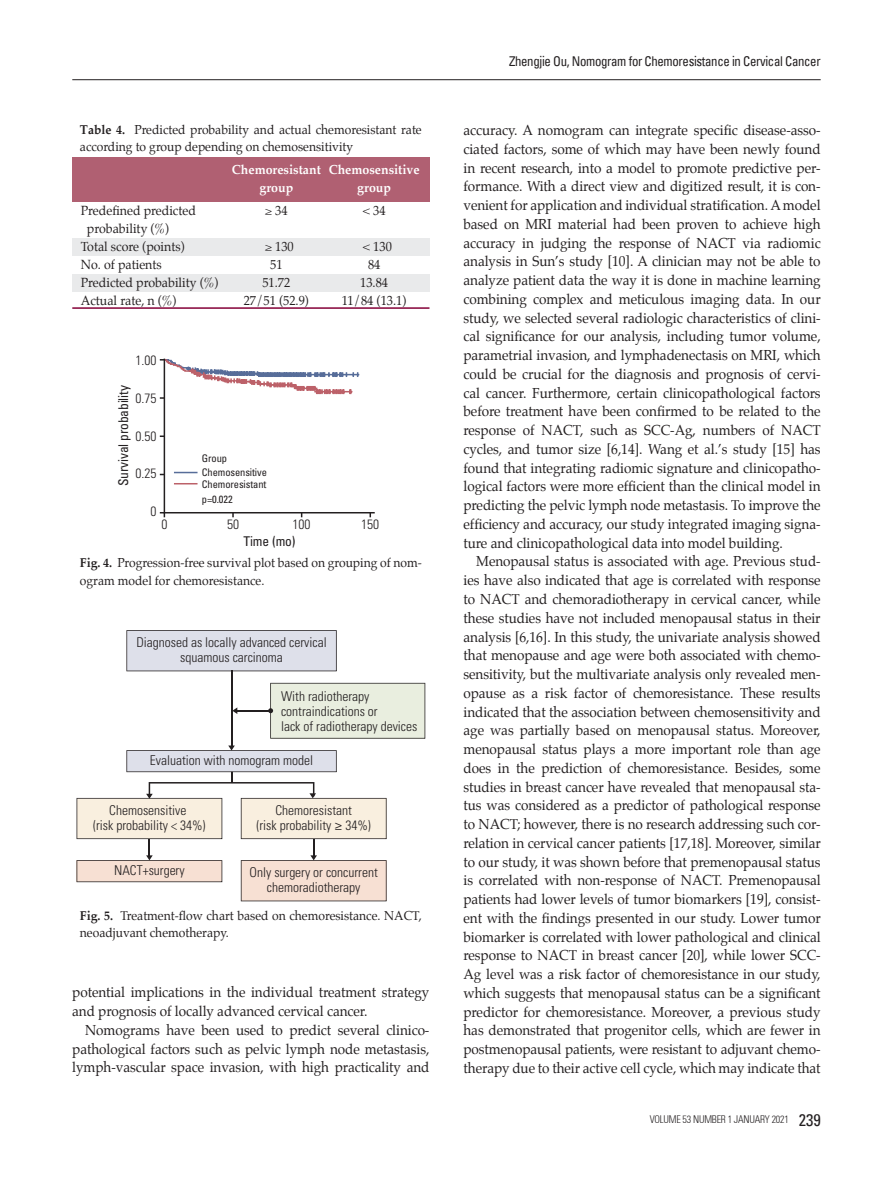
<style>
.page{position:relative;width:893px;height:1191px;background:#fff}
.page>*{position:absolute;margin:0;border:0;box-sizing:border-box;transform-origin:0 0}
.t1{font:14.25px/18.8px "Palatino";letter-spacing:-.005em;color:#231f20;text-align:justify;scale:.95 1}
.t2{font:300 condensed 13.5px/15px "Univers";color:#231f20;text-align:center}
.t3{font:condensed 13.5px "Univers";letter-spacing:-.025em;color:#231f20;scale:.95 1}
.t4{font:condensed 13.5px "Univers";letter-spacing:-.025em;color:#231f20}
.t5{font:13.05px "Palatino";color:#231f20;scale:.95 1}
.t6{font:700 13.05px "Palatino";color:#fff;scale:.95 1}
.t7{font:12.75px/17.2px "Palatino";color:#231f20;scale:.95 1}
.t8{font:condensed 10.5px/12.1px "Univers";letter-spacing:-.01em;color:#231f20}
.t9{font:300 condensed 10.5px "Univers";letter-spacing:-.02em;color:#231f20;scale:.95 1}
.s1{font-weight:700}
.s2{font-family:"Myriad Pro";font-weight:400;font-stretch:normal}
.s3{font-weight:400;font-size:16.5px}
</style>
<div class="page">
<hr style="left:72px;top:79px;width:749px;height:1px;background:#231f20">
<svg style="left:160px;top:358px;width:215px;height:159px"></svg>
<div style="left:72px;top:157px;width:357px;height:45px;background:#b06072"></div>
<div style="left:72px;top:238px;width:357px;height:17px;background:#e9eaeb"></div>
<div style="left:72px;top:274px;width:357px;height:17px;background:#e9eaeb"></div>
<hr style="left:72px;top:307px;width:357px;height:2px;background:#840037">
<div style="left:126px;top:630px;width:211px;height:41px;background:#dee0ea"></div>
<svg style="left:232px;top:707px;width:5px;height:7px"></svg>
<hr style="left:231px;top:671px;width:1px;height:77px;background:#231f20">
<svg style="left:77px;top:745px;width:310px;height:156px"></svg>
<hr style="left:235px;top:710px;width:36px;height:1px;background:#231f20">
<div style="left:268px;top:683px;width:157px;height:55px;background:#e9eedf"></div>
<p class="t7" style="left:80px;top:121px;width:361px"><span class="s1">Table 4.</span> Predicted probability and actual chemoresistant rate according to group depending on chemosensitivity</p>
<p class="t6" style="left:232px;top:159px;width:199px">Chemoresistant Chemosensitive</p>
<p class="t6" style="left:259px;top:177px;width:37px">group</p>
<p class="t6" style="left:357px;top:177px;width:37px">group</p>
<p class="t5" style="left:81px;top:199px;width:123px">Predefined predicted</p>
<p class="t5" style="left:265px;top:199px;width:25px">≥ 34</p>
<p class="t5" style="left:363px;top:199px;width:26px">&lt; 34</p>
<p class="t5" style="left:87px;top:217px;width:88px">probability (%)</p>
<p class="t5" style="left:81px;top:235px;width:111px">Total score (points)</p>
<p class="t5" style="left:265px;top:235px;width:32px">≥ 130</p>
<p class="t5" style="left:363px;top:235px;width:32px">&lt; 130</p>
<p class="t5" style="left:81px;top:253px;width:87px">No. of patients</p>
<p class="t5" style="left:270px;top:253px;width:15px">51</p>
<p class="t5" style="left:368px;top:253px;width:15px">84</p>
<p class="t5" style="left:81px;top:271px;width:147px">Predicted probability (%)</p>
<p class="t5" style="left:262px;top:271px;width:31px">51.72</p>
<p class="t5" style="left:360px;top:271px;width:31px">13.84</p>
<p class="t5" style="left:81px;top:289px;width:102px">Actual rate, n (%)</p>
<p class="t5" style="left:244px;top:289px;width:70px">27/51 (52.9)</p>
<p class="t5" style="left:342px;top:289px;width:70px">11/84 (13.1)</p>
<p class="t2" style="left:135px;top:352px;width:22px">1.00</p>
<p class="t4" style="left:114px;top:486px;width:102px;rotate:-90deg">Survival probability</p>
<p class="t2" style="left:135px;top:390px;width:22px">0.75</p>
<p class="t2" style="left:135px;top:428px;width:22px">0.50</p>
<p class="t2" style="left:135px;top:466px;width:22px">0.25</p>
<p class="t2" style="left:150px;top:504px;width:7px">0</p>
<p class="t8" style="left:202px;top:451px;width:27px">Group</p>
<p class="t8" style="left:202px;top:465px;width:67px">Chemosensitive<br>Chemoresistant</p>
<p class="t8" style="left:202px;top:492px;width:32px">p=0.022</p>
<p class="t2" style="left:161px;top:517px;width:7px">0</p>
<p class="t2" style="left:227px;top:517px;width:13px">50</p>
<p class="t2" style="left:293px;top:517px;width:19px">100</p>
<p class="t2" style="left:361px;top:517px;width:19px">150</p>
<p class="t4" style="left:243px;top:532px;width:54px">Time (mo)</p>
<p class="t7" style="left:80px;top:554px;width:361px"><span class="s1">Fig. 4.</span> Progression-free survival plot based on grouping of nom&shy;ogram model for chemoresistance.</p>
<p class="t2" style="left:136px;top:634px;width:192px">Diagnosed as locally advanced cervical squamous carcinoma</p>
<p class="t2" style="left:281px;top:688px;width:138px;text-align:left">With radiotherapy contraindications or<br>lack of radiotherapy devices</p>
<p class="t2" style="left:150px;top:753px;width:165px">Evaluation with nomogram model</p>
<p class="t2" style="left:93px;top:802px;width:114px">Chemosensitive<br>(risk probability &lt; 34%)</p>
<p class="t2" style="left:114px;top:863px;width:72px">NACT+surgery</p>
<p class="t2" style="left:256px;top:802px;width:116px">Chemoresistant<br>(risk probability <span class="s2">≥</span> 34%)</p>
<p class="t2" style="left:250px;top:864px;width:130px">Only surgery or concurrent chemoradiotherapy</p>
<p class="t7" style="left:80px;top:906px;width:361px"><span class="s1">Fig. 5.</span> Treatment-flow chart based on chemoresistance. NACT, neoadjuvant chemotherapy.</p>
<p class="t1" style="left:72px;top:983px;width:377px">potential implications in the individual treatment strategy and prognosis of locally advanced cervical cancer.</p>
<p class="t1" style="left:72px;top:1020px;width:377px;text-indent:13px">Nomograms have been used to predict several clinico&shy;pathological factors such as pelvic lymph node metastasis, lymph-vascular space invasion, with high practicality and</p>
<p class="t3" style="left:509px;top:53px;width:330px">Zhengjie Ou, Nomogram for Chemoresistance in Cervical Cancer</p>
<p class="t1" style="left:463px;top:121px;width:378px">accuracy. A nomogram can integrate specific disease-asso&shy;ciated factors, some of which may have been newly found in recent research, into a model to promote predictive per&shy;formance. With a direct view and digitized result, it is con&shy;venient for application and individual stratification. A model based on MRI material had been proven to achieve high accuracy in judging the response of NACT via radiomic analysis in Sun’s study [10]. A clinician may not be able to analyze patient data the way it is done in machine learning combining complex and meticulous imaging data. In our study, we selected several radiologic characteristics of clini&shy;cal significance for our analysis, including tumor volume, parametrial invasion, and lymphadenectasis on MRI, which could be crucial for the diagnosis and prognosis of cervi&shy;cal cancer. Furthermore, certain clinicopathological factors before treatment have been confirmed to be related to the response of NACT, such as SCC-Ag, numbers of NACT cycles, and tumor size [6,14]. Wang et al.’s study [15] has found that integrating radiomic signature and clinicopatho&shy;logical factors were more efficient than the clinical model in predicting the pelvic lymph node metastasis. To improve the efficiency and accuracy, our study integrated imaging signa&shy;ture and clinicopathological data into model building.</p>
<p class="t1" style="left:463px;top:552px;width:378px;text-indent:13px">Menopausal status is associated with age. Previous stud&shy;ies have also indicated that age is correlated with response to NACT and chemoradiotherapy in cervical cancer, while these studies have not included menopausal status in their analysis [6,16]. In this study, the univariate analysis showed that menopause and age were both associated with chemo&shy;sensitivity, but the multivariate analysis only revealed men&shy;opause as a risk factor of chemoresistance. These results indicated that the association between chemosensitivity and age was partially based on menopausal status. Moreover, menopausal status plays a more important role than age does in the prediction of chemoresistance. Besides, some studies in breast cancer have revealed that menopausal sta&shy;tus was considered as a predictor of pathological response to NACT; however, there is no research addressing such cor&shy;relation in cervical cancer patients [17,18]. Moreover, similar to our study, it was shown before that premenopausal status is correlated with non-response of NACT. Premenopausal patients had lower levels of tumor biomarkers [19], consist&shy;ent with the findings presented in our study. Lower tumor biomarker is correlated with lower pathological and clinical response to NACT in breast cancer [20], while lower SCC-Ag level was a risk factor of chemoresistance in our study, which suggests that menopausal status can be a significant predictor for chemoresistance. Moreover, a previous study has demonstrated that progenitor cells, which are fewer in postmenopausal patients, were resistant to adjuvant chemo&shy;therapy due to their active cell cycle, which may indicate that</p>
<p class="t9" style="left:650px;top:1113px;width:182px">VOLUME 53 NUMBER 1 JANUARY 2021 <span class="s3">239</span></p>
</div>
